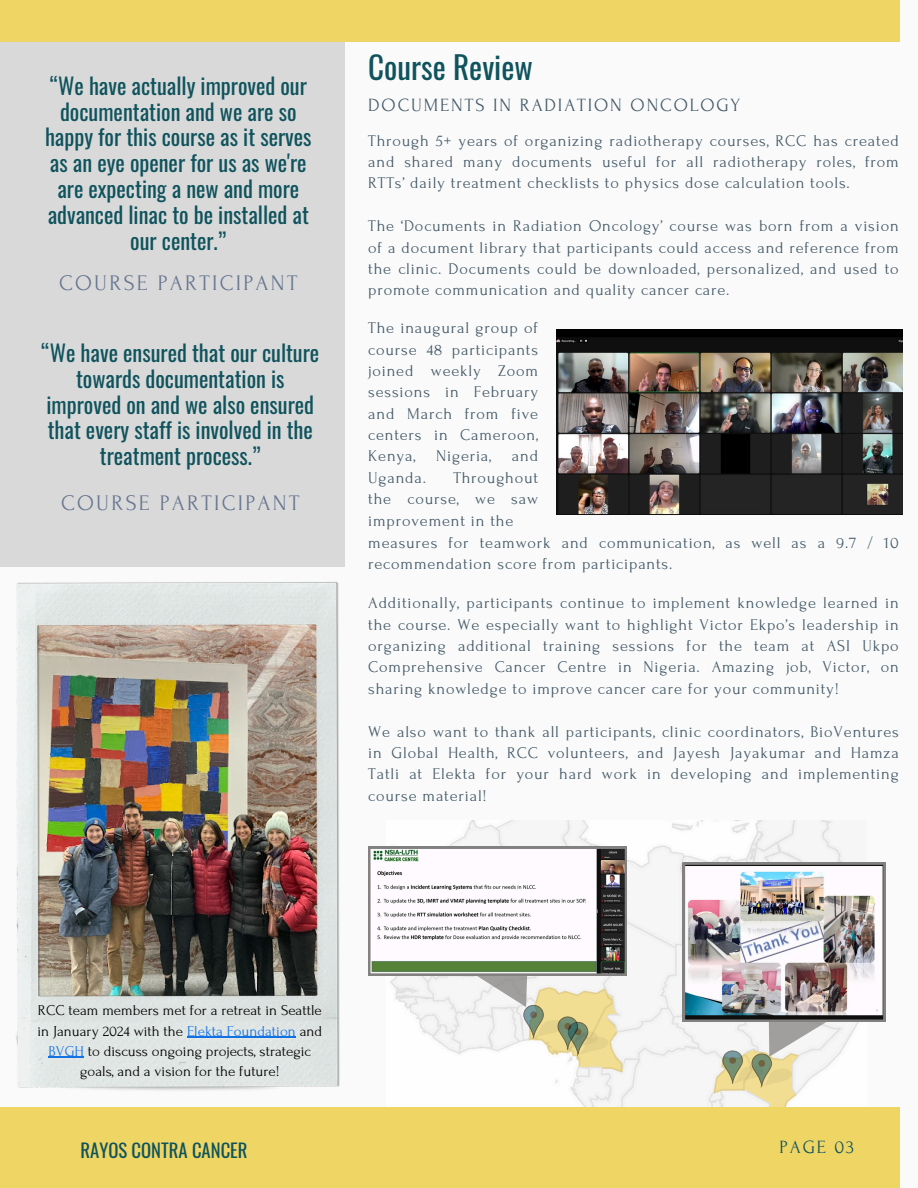
<style>
.page{position:relative;width:918px;height:1188px;background:#fafafa}
.page>*{position:absolute;margin:0;border:0;box-sizing:border-box;transform-origin:0 0}
.t1{font:31.2px "Oswald";color:#0f535d}
.t2{font:22.35px/25.8px "Oswald";color:#0f535d;text-align:center}
.t3{font:22.2px "Forum";letter-spacing:.1em;color:#667590}
.t4{font:18.75px "Oswald";color:#0f535d}
.t5{font:18.75px "Forum";letter-spacing:.1em;color:#0f535d}
.t6{font:18.6px "Forum";letter-spacing:.1em;color:#435967}
.t7{font:16.35px/21.3px "Forum";letter-spacing:.05em;color:#435967;text-align:justify}
.t8{font:15px/20.1px "Forum";color:#000;text-align:center}
.s1{color:#1272e4}
</style>
<div class="page">
<img style="left:387px;top:821px;width:480px;height:286px">
<div style="left:0;top:1107px;width:900px;height:81px;background:#eed564"></div>
<div style="left:0;top:34px;width:344px;height:532px;background:#d9d9d9"></div>
<img style="left:16px;top:582px;width:324px;height:508px">
<hr style="left:187px;top:1037px;width:109px;height:1px;background:#1272e4">
<hr style="left:49px;top:1057px;width:35px;height:1px;background:#1272e4">
<img style="left:557px;top:330px;width:345px;height:184px">
<img style="left:683px;top:863px;width:202px;height:224px">
<div style="left:0;top:0;width:900px;height:42px;background:#eed564"></div>
<svg style="left:368px;top:847px;width:259px;height:208px"></svg>
<div style="left:703px;top:476px;width:64px;height:33px;background:#242424"></div>
<div style="left:774px;top:478px;width:64px;height:34px;background:#242424"></div>
<p class="t2" style="left:45px;top:72px;width:268px">“We have actually improved our documentation and we are so happy for this course as it serves as an eye opener for us as we're are expecting a new and more advanced linac to be installed at our center.”</p>
<h5 class="t3" style="left:59px;top:271px;width:240px">COURSE PARTICIPANT</h5>
<p class="t2" style="left:41px;top:339px;width:280px">“We have ensured that our culture towards documentation is improved on and we also ensured that every staff is involved in the treatment process.”</p>
<h5 class="t3" style="left:61px;top:491px;width:240px">COURSE PARTICIPANT</h5>
<h4 class="t1" style="left:368px;top:43px;width:166px">Course Review</h4>
<h5 class="t6" style="left:368px;top:95px;width:374px">DOCUMENTS IN RADIATION ONCOLOGY</h5>
<h5 class="t7" style="left:368px;top:130px;width:532px">Through 5+ years of organizing radiotherapy courses, RCC has created and shared many documents useful for all radiotherapy roles, from RTTs’ daily treatment checklists to physics dose calculation tools.</h5>
<h5 class="t7" style="left:368px;top:216px;width:532px">The ‘Documents in Radiation Oncology’ course was born from a vision of a document library that participants could access and reference from the clinic. Documents could be downloaded, personalized, and used to promote communication and quality cancer care.</h5>
<h5 class="t7" style="left:368px;top:318px;width:171px">The inaugural group of course 48 participants joined weekly Zoom sessions in February and March from five centers in Cameroon, Kenya,</h5>
<h5 class="t7" style="left:436px;top:446px;width:57px">Nigeria,</h5>
<h5 class="t7" style="left:512px;top:446px;width:28px">and</h5>
<h5 class="t7" style="left:368px;top:467px;width:59px">Uganda.</h5>
<h5 class="t7" style="left:368px;top:467px;width:171px;text-indent:85px">Throughout the course, we saw improvement in the</h5>
<p class="t7" style="left:368px;top:532px;width:532px">measures for teamwork and communication, as well as a 9.7 / 10 recommendation score from participants.</p>
<p class="t7" style="left:368px;top:593px;width:532px">Additionally, participants continue to implement knowledge learned in the course. We especially want to highlight Victor Ekpo’s leadership in organizing additional training sessions for the team at ASI Ukpo Comprehensive Cancer Centre in Nigeria. Amazing job, Victor, on sharing knowledge to improve cancer care for your community!</p>
<p class="t7" style="left:368px;top:721px;width:532px">We also want to thank all participants, clinic coordinators, BioVentures in Global Health, RCC volunteers, and Jayesh Jayakumar and Hamza Tatli at Elekta for your hard work in developing and implementing course material!</p>
<h2 class="t8" style="left:38px;top:1001px;width:286px">RCC team members met for a retreat in Seattle in January 2024 with the <span class="s1">Elekta Foundation</span> and <span class="s1">BVGH</span> to discuss ongoing projects, strategic goals, and a vision for the future!</h2>
<p class="t4" style="left:81px;top:1136px;width:168px">RAYOS CONTRA CANCER</p>
<p class="t5" style="left:780px;top:1137px;width:76px">PAGE 03</p>
</div>
